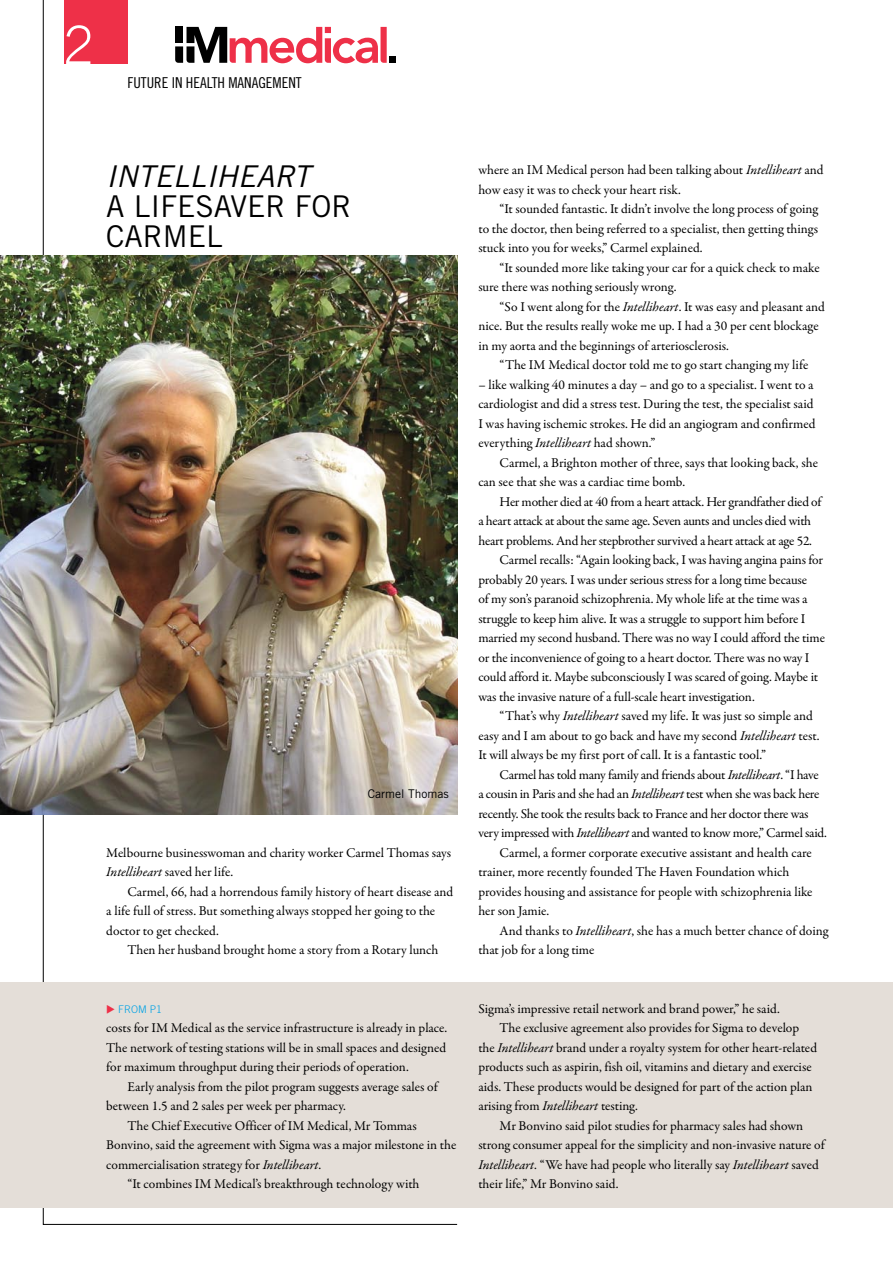
<style>
.page{position:relative;width:893px;height:1263px;background:#fff}
.page>*{position:absolute;margin:0;border:0;box-sizing:border-box;transform-origin:0 0}
.t1{font:30px/30px "Trade Gothic";color:#000}
.t2{font:italic 30px "Trade Gothic";color:#000}
.t3{font:15px "Trade Gothic Cond Eighteen";color:#000}
.t4{font:13.5px/19.5px "Garamond Premr Pro";letter-spacing:-.005em;color:#000}
.t5{font:13.5px "Garamond Premr Pro";letter-spacing:-.025em;color:#000}
.t6{font:12px "Trade Gothic";color:#000}
.t7{font:300 10.5px "Trade Gothic";color:#00a2e5}
.s1{font-style:italic}
.s2{color:#ee3048}
</style>
<div class="page">
<svg style="left:43px;top:0;width:415px;height:1225px"></svg>
<svg style="left:175px;top:27px;width:220px;height:36px"></svg>
<img style="left:0;top:255px;width:457px;height:560px">
<div style="left:0;top:983px;width:893px;height:225px;background:#e4ded8"></div>
<p class="t3" style="left:128px;top:74px;width:176px">FUTURE IN HEALTH MANAGEMENT</p>
<h1 class="t2" style="left:106px;top:159px;width:205px">INTELLIHEART</h1>
<h1 class="t1" style="left:106px;top:191px;width:247px">A LIFESAVER FOR<br>CARMEL</h1>
<p class="t6" style="left:368px;top:786px;width:82px">CARMEL THOMAS</p>
<p class="t4" style="left:106px;top:843px;width:346px">Melbourne businesswoman and charity worker Carmel Thomas says<br><span class="s1">Intelliheart</span> saved her life.</p>
<p class="t4" style="left:106px;top:882px;width:349px;text-indent:21px">Carmel, 66, had a horrendous family history of heart disease and a life full of stress. But something always stopped her going to the doctor to get checked.</p>
<p class="t4" style="left:128px;top:940px;width:312px">Then her husband brought home a story from a Rotary lunch</p>
<p class="t7" style="left:106px;top:1003px;width:20px"><span class="s2">◆</span>FROM</p>
<p class="t7" style="left:150px;top:1003px;width:14px">P1</p>
<p class="t4" style="left:106px;top:1018px;width:343px;text-align:justify">costs for IM Medical as the service infrastructure is already in place.<br>The network of testing stations will be in small spaces and designed for maximum throughput during their periods of operation.</p>
<p class="t4" style="left:128px;top:1077px;width:312px">Early analysis from the pilot program suggests average sales of</p>
<p class="t4" style="left:106px;top:1096px;width:241px">between 1.5 and 2 sales per week per pharmacy.</p>
<p class="t4" style="left:128px;top:1116px;width:291px">The Chief Executive Officer of IM Medical, Mr Tommas</p>
<p class="t4" style="left:106px;top:1135px;width:352px">Bonvino, said the agreement with Sigma was a major milestone in the</p>
<p class="t4" style="left:106px;top:1155px;width:217px">commercialisation strategy for <span class="s1">Intelliheart</span>.</p>
<p class="t4" style="left:128px;top:1174px;width:293px">“It combines IM Medical’s breakthrough technology with</p>
<p class="t4" style="left:478px;top:160px;width:347px">where an IM Medical person had been talking about <span class="s1">Intelliheart</span> and how easy it was to check your heart risk.</p>
<p class="t4" style="left:478px;top:199px;width:341px;text-align:justify;text-indent:21px">“It sounded fantastic. It didn’t involve the long process of going to the doctor, then being referred to a specialist, then getting things stuck into you for weeks,” Carmel explained.</p>
<p class="t4" style="left:478px;top:258px;width:343px;text-indent:21px">“It sounded more like taking your car for a quick check to make sure there was nothing seriously wrong.</p>
<p class="t4" style="left:478px;top:297px;width:348px;text-indent:21px">“So I went along for the <span class="s1">Intelliheart</span>. It was easy and pleasant and nice. But the results really woke me up. I had a 30 per cent blockage in my aorta and the beginnings of arteriosclerosis.</p>
<p class="t4" style="left:500px;top:355px;width:310px">“The IM Medical doctor told me to go start changing my life</p>
<p class="t4" style="left:478px;top:375px;width:339px">– like walking 40 minutes a day – and go to a specialist. I went to a cardiologist and did a stress test. During the test, the specialist said I was having ischemic strokes. He did an angiogram and confirmed everything <span class="s1">Intelliheart</span> had shown.”</p>
<p class="t4" style="left:478px;top:453px;width:341px;text-indent:21px">Carmel, a Brighton mother of three, says that looking back, she can see that she was a cardiac time bomb.</p>
<p class="t4" style="left:500px;top:492px;width:323px">Her mother died at 40 from a heart attack. Her grandfather died of</p>
<p class="t4" style="left:478px;top:511px;width:334px">a heart attack at about the same age. Seven aunts and uncles died with</p>
<p class="t5" style="left:478px;top:532px;width:335px">heart problems. And her stepbrother survived a heart attack at age 52.</p>
<p class="t4" style="left:500px;top:550px;width:325px">Carmel recalls: “Again looking back, I was having angina pains for</p>
<p class="t4" style="left:478px;top:570px;width:330px">probably 20 years. I was under serious stress for a long time because</p>
<p class="t4" style="left:478px;top:589px;width:331px">of my son’s paranoid schizophrenia. My whole life at the time was a</p>
<p class="t4" style="left:478px;top:609px;width:329px">struggle to keep him alive. It was a struggle to support him before I</p>
<p class="t4" style="left:478px;top:628px;width:348px">married my second husband. There was no way I could afford the time</p>
<p class="t4" style="left:478px;top:648px;width:333px">or the inconvenience of going to a heart doctor. There was no way I</p>
<p class="t4" style="left:478px;top:667px;width:341px">could afford it. Maybe subconsciously I was scared of going. Maybe it</p>
<p class="t4" style="left:478px;top:687px;width:278px">was the invasive nature of a full-scale heart investigation.</p>
<p class="t4" style="left:500px;top:706px;width:315px">“That’s why <span class="s1">Intelliheart</span> saved my life. It was just so simple and</p>
<p class="t4" style="left:478px;top:726px;width:343px">easy and I am about to go back and have my second <span class="s1">Intelliheart</span> test.</p>
<p class="t4" style="left:478px;top:745px;width:289px">It will always be my first port of call. It is a fantastic tool.”</p>
<p class="t4" style="left:500px;top:765px;width:321px">Carmel has told many family and friends about <span class="s1">Intelliheart</span>. “I have</p>
<p class="t4" style="left:478px;top:784px;width:342px">a cousin in Paris and she had an <span class="s1">Intelliheart</span> test when she was back here</p>
<p class="t4" style="left:478px;top:804px;width:332px">recently. She took the results back to France and her doctor there was</p>
<p class="t5" style="left:478px;top:825px;width:350px">very impressed with <span class="s1">Intelliheart</span> and wanted to know more,” Carmel said.</p>
<p class="t4" style="left:500px;top:843px;width:314px">Carmel, a former corporate executive assistant and health care</p>
<p class="t4" style="left:478px;top:862px;width:312px">trainer, more recently founded The Haven Foundation which</p>
<p class="t4" style="left:478px;top:882px;width:336px">provides housing and assistance for people with schizophrenia like</p>
<p class="t4" style="left:478px;top:901px;width:72px">her son Jamie.</p>
<p class="t4" style="left:500px;top:921px;width:330px">And thanks to <span class="s1">Intelliheart</span>, she has a much better chance of doing</p>
<p class="t4" style="left:478px;top:940px;width:118px">that job for a long time</p>
<p class="t4" style="left:478px;top:999px;width:303px">Sigma’s impressive retail network and brand power,” he said.</p>
<p class="t4" style="left:500px;top:1018px;width:301px">The exclusive agreement also provides for Sigma to develop</p>
<p class="t4" style="left:478px;top:1038px;width:340px">the <span class="s1">Intelliheart</span> brand under a royalty system for other heart-related</p>
<p class="t4" style="left:478px;top:1057px;width:335px">products such as aspirin, fish oil, vitamins and dietary and exercise</p>
<p class="t4" style="left:478px;top:1077px;width:336px">aids. These products would be designed for part of the action plan</p>
<p class="t4" style="left:478px;top:1096px;width:161px">arising from <span class="s1">Intelliheart</span> testing.</p>
<p class="t4" style="left:500px;top:1116px;width:305px">Mr Bonvino said pilot studies for pharmacy sales had shown</p>
<p class="t4" style="left:478px;top:1135px;width:348px">strong consumer appeal for the simplicity and non-invasive nature of</p>
<p class="t4" style="left:478px;top:1155px;width:342px"><span class="s1">Intelliheart</span>. “We have had people who literally say <span class="s1">Intelliheart</span> saved</p>
<p class="t4" style="left:478px;top:1174px;width:142px">their life,” Mr Bonvino said.</p>
</div>
